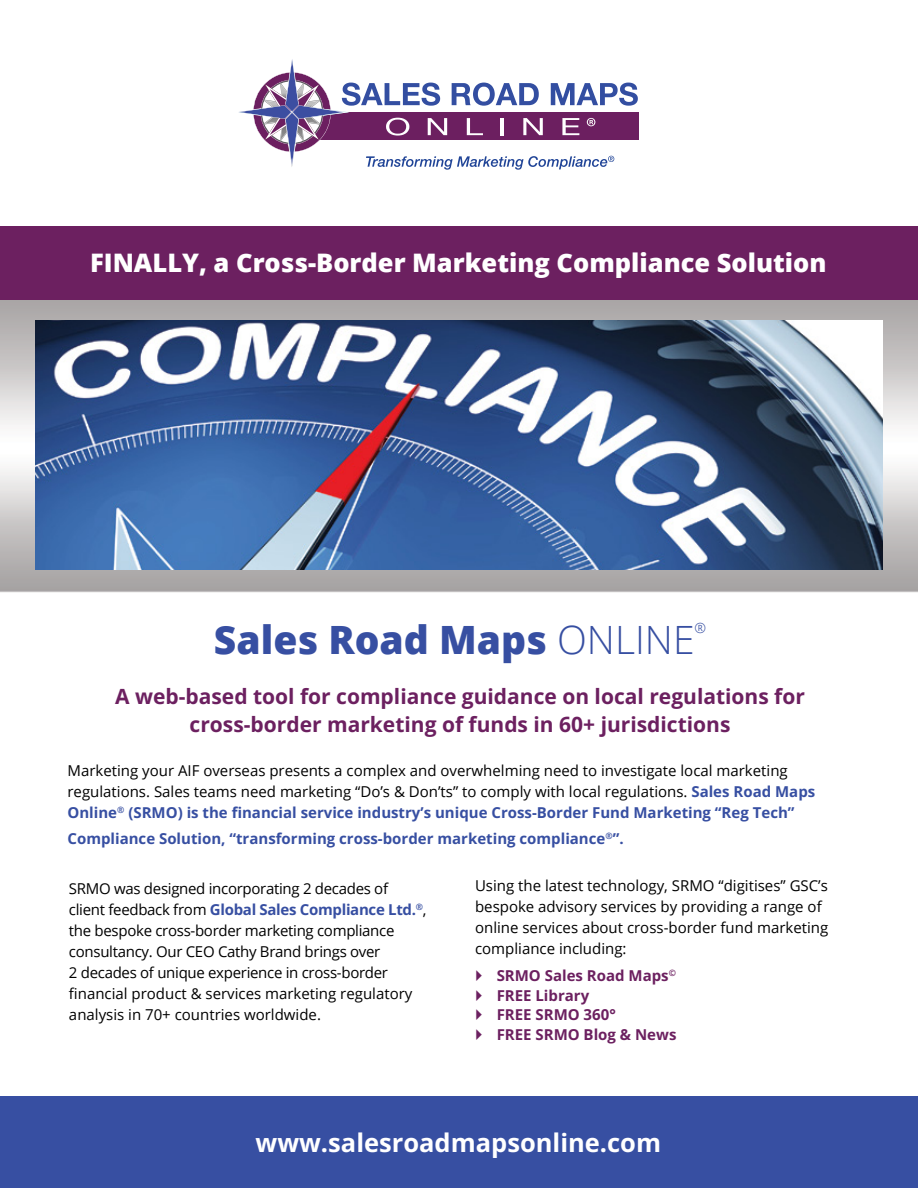
<style>
.page{position:relative;width:918px;height:1188px;background:#fff}
.page>*{position:absolute;margin:0;border:0;box-sizing:border-box;transform-origin:0 0}
.t1{font:800 39px "Open Sans";color:#374fa2}
.t2{font:800 25.5px "Open Sans";color:#fff}
.t3{font:700 25.5px "Open Sans";color:#fff}
.t4{font:700 21px/28.2px "Open Sans";color:#6c2060;text-align:center}
.t5{font:15px/21px "Open Sans";color:#000}
.t6{font:15px/21px "Open Sans";letter-spacing:-.02em;color:#000}
.t7{font:700 15px "Open Sans";color:#374fa2}
.t8{font:700 15px/19.8px "Open Sans";color:#6c2060}
.t9{font:300 13.95px "Open Sans";color:#374fa2}
.s1{font-style:inherit}
.s2{font-weight:300}
.s3{font-weight:700;color:#374fa2}
</style>
<div class="page">
<img style="left:0;top:300px;width:918px;height:293px">
<div style="left:0;top:227px;width:918px;height:73px;background:#6c2060"></div>
<img style="left:36px;top:321px;width:846px;height:248px">
<svg style="left:239px;top:59px;width:399px;height:111px"></svg>
<div style="left:0;top:1096px;width:918px;height:92px;background:#374fa2"></div>
<h2 class="t2" style="left:90px;top:243px;width:738px"><span class="s1">FINALLY</span>, a Cross-Border Marketing Compliance Solution</h2>
<h1 class="t1" style="left:214px;top:610px;width:482px">Sales Road Maps <span class="s2">ONLINE</span></h1>
<p class="t9" style="left:695px;top:618px;width:13px">®</p>
<h3 class="t4" style="left:115px;top:682px;width:691px">A web-based tool for compliance guidance on local regulations for cross-border marketing of funds in 60+ jurisdictions</h3>
<p class="t5" style="left:68px;top:760px;width:749px">Marketing your AIF overseas presents a complex and overwhelming need to investigate local marketing regulations. Sales teams need marketing “Do’s &amp; Don’ts” to comply with local regulations. <span class="s3">Sales Road Maps<br>Online</span><sup>®</sup> <span class="s3">(SRMO) is the financial service industry’s unique Cross-Border Fund Marketing “Reg Tech”</span></p>
<p class="t7" style="left:67px;top:828px;width:558px">Compliance Solution, “transforming cross-border marketing compliance<sup>®</sup>”.</p>
<p class="t6" style="left:69px;top:878px;width:359px">SRMO was designed incorporating 2 decades of client feedback from <span class="s3">Global Sales Compliance Ltd.</span><sup>®</sup>, the bespoke cross-border marketing compliance consultancy. Our CEO Cathy Brand brings over<br>2 decades of unique experience in cross-border financial product &amp; services marketing regulatory analysis in 70+ countries worldwide.</p>
<p class="t5" style="left:475px;top:875px;width:355px">Using the latest technology, SRMO “digitises” GSC’s bespoke advisory services by providing a range of online services about cross-border fund marketing compliance including:</p>
<p class="t8" style="left:497px;top:965px;width:181px">SRMO Sales Road Maps<sup>©<br></sup>FREE Library<br>FREE SRMO 360°<br>FREE SRMO Blog &amp; News</p>
<h2 class="t3" style="left:256px;top:1126px;width:407px">www.salesroadmapsonline.com</h2>
</div>
